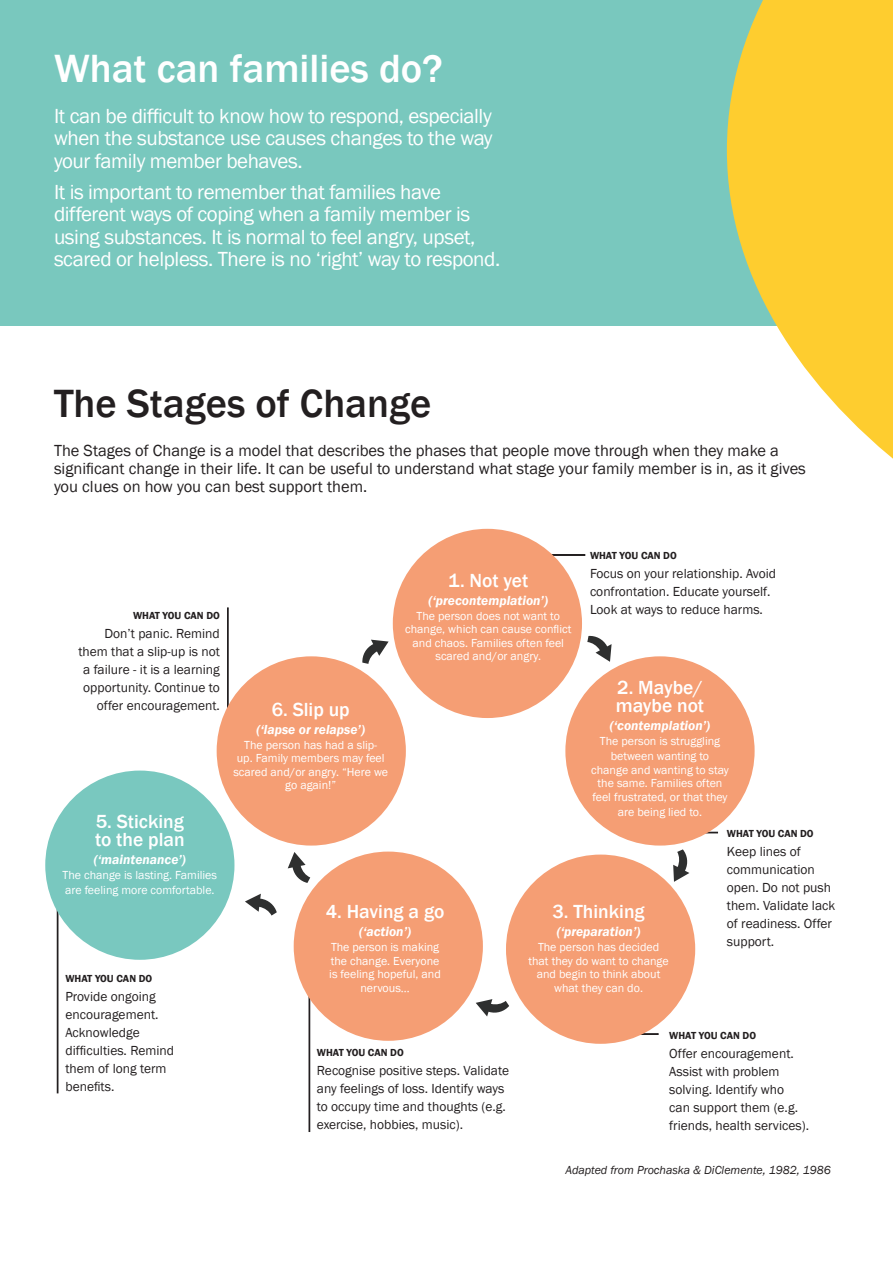
<style>
.page{position:relative;width:893px;height:1263px;background:#fff}
.page>*{position:absolute;margin:0;border:0;box-sizing:border-box;transform-origin:0 0}
.t1{font:500 40.5px "Franklin Gothic";color:#fff}
.t2{font:500 40.5px "Franklin Gothic";color:#231f20}
.t3{font:21px/22.5px "Franklin Gothic";letter-spacing:-.02em;color:#fff;text-align:justify}
.t4{font:500 19.5px/18px "Franklin Gothic";color:#fff}
.t5{font:16.5px/18px "Franklin Gothic";color:#231f20}
.t6{font:13.5px/18px "Franklin Gothic";color:#231f20}
.t7{font:italic 600 13.5px "Franklin Gothic";color:#fff}
.t8{font:12px/13.5px "Franklin Gothic";color:#fff;text-align:center}
.t9{font:italic 12px "Franklin Gothic";color:#231f20}
.t10{font:600 10.5px "Franklin Gothic";color:#231f20}
</style>
<div class="page">
<div style="left:0;top:0;width:893px;height:325px;background:#79c8be"></div>
<svg style="left:727px;top:0;width:166px;height:459px;fill:#fecd2f"></svg>
<div style="left:57px;top:890px;width:1px;height:203px;border:1px solid #231f20"></div>
<svg style="left:587px;top:635px;width:25px;height:27px"></svg>
<svg style="left:673px;top:849px;width:16px;height:33px"></svg>
<svg style="left:476px;top:999px;width:33px;height:17px"></svg>
<svg style="left:362px;top:640px;width:27px;height:24px"></svg>
<svg style="left:288px;top:852px;width:22px;height:31px"></svg>
<svg style="left:245px;top:894px;width:32px;height:21px"></svg>
<div style="left:537px;top:554px;width:48px;height:2px;border:1px solid #231f20"></div>
<div style="left:669px;top:832px;width:49px;height:1px;border:1px solid #231f20"></div>
<div style="left:610px;top:1033px;width:48px;height:2px;border:1px solid #231f20"></div>
<div style="left:309px;top:981px;width:1px;height:151px;border:1px solid #231f20"></div>
<div style="left:227px;top:607px;width:2px;height:173px;border:1px solid #231f20"></div>
<div style="left:506px;top:854px;width:189px;height:190px;background:#f59e74;border-radius:50%"></div>
<div style="left:565px;top:656px;width:190px;height:189px;background:#f59e74;border-radius:50%"></div>
<div style="left:294px;top:851px;width:189px;height:190px;background:#f59e74;border-radius:50%"></div>
<div style="left:217px;top:656px;width:189px;height:189px;background:#f59e74;border-radius:50%"></div>
<div style="left:45px;top:770px;width:189px;height:190px;background:#79c8bf;border-radius:50%"></div>
<div style="left:393px;top:529px;width:189px;height:189px;background:#f59e74;border-radius:50%"></div>
<h1 class="t1" style="left:54px;top:44px;width:390px">What can families do?</h1>
<h2 class="t3" style="left:54px;top:105px;width:440px">It can be difficult to know how to respond, especially when the substance use causes changes to the way your family member behaves.</h2>
<h2 class="t3" style="left:54px;top:181px;width:448px;text-align:left">It is important to remember that families have different ways of coping when a family member is using substances. It is normal to feel angry, upset, scared or helpless. There is no ‘right’ way to respond.</h2>
<h1 class="t2" style="left:54px;top:379px;width:379px">The Stages of Change</h1>
<p class="t5" style="left:54px;top:442px;width:753px">The Stages of Change is a model that describes the phases that people move through when they make a significant change in their life. It can be useful to understand what stage your family member is in, as it gives you clues on how you can best support them.</p>
<p class="t10" style="left:133px;top:609px;width:88px">WHAT YOU CAN DO</p>
<p class="t6" style="left:78px;top:625px;width:143px;text-align:right">Don’t panic. Remind them that a slip-up is not a failure - it is a learning opportunity. Continue to offer encouragement.</p>
<h3 class="t4" style="left:95px;top:813px;width:91px">5. Sticking to the plan</h3>
<p class="t7" style="left:94px;top:851px;width:94px">(‘maintenance’)</p>
<p class="t8" style="left:63px;top:868px;width:156px;line-height:15px;text-align:left">The change is lasting. Families are feeling more comfortable.</p>
<p class="t10" style="left:65px;top:972px;width:88px">WHAT YOU CAN DO</p>
<p class="t6" style="left:65px;top:988px;width:110px">Provide ongoing encouragement.<br>Acknowledge difficulties. Remind them of long term benefits.</p>
<h3 class="t4" style="left:272px;top:700px;width:80px">6. Slip up</h3>
<p class="t7" style="left:256px;top:720px;width:110px">(‘lapse or relapse’)</p>
<p class="t8" style="left:233px;top:738px;width:156px">The person has had a slip-<br>up. Family members may feel scared and/or angry. “Here we go again!”</p>
<h3 class="t4" style="left:448px;top:571px;width:82px">1. Not yet</h3>
<p class="t7" style="left:428px;top:591px;width:121px">(‘precontemplation’)</p>
<p class="t8" style="left:405px;top:609px;width:168px">The person does not want to change, which can cause conflict and chaos. Families often feel scared and/or angry.</p>
<p class="t10" style="left:590px;top:549px;width:88px">WHAT YOU CAN DO</p>
<p class="t6" style="left:590px;top:564px;width:188px">Focus on your relationship. Avoid confrontation. Educate yourself.<br>Look at ways to reduce harms.</p>
<h3 class="t4" style="left:616px;top:679px;width:90px">2. Maybe/ maybe not</h3>
<p class="t7" style="left:610px;top:717px;width:102px">(‘contemplation’)</p>
<p class="t8" style="left:600px;top:734px;width:122px;line-height:15px">The person is struggling between wanting to</p>
<p class="t8" style="left:591px;top:763px;width:139px">change and wanting to stay the same. Families often feel frustrated, or that they</p>
<p class="t8" style="left:618px;top:805px;width:86px">are being lied to.</p>
<h3 class="t4" style="left:326px;top:903px;width:120px">4. Having a go</h3>
<p class="t7" style="left:359px;top:923px;width:54px">(‘action’)</p>
<p class="t8" style="left:329px;top:941px;width:113px">The person is making the change. Everyone is feeling hopeful, and nervous…</p>
<p class="t10" style="left:317px;top:1046px;width:88px">WHAT YOU CAN DO</p>
<p class="t6" style="left:317px;top:1061px;width:194px">Recognise positive steps. Validate any feelings of loss. Identify ways to occupy time and thoughts (e.g. exercise, hobbies, music).</p>
<h3 class="t4" style="left:552px;top:903px;width:94px">3. Thinking</h3>
<p class="t7" style="left:557px;top:923px;width:85px">(‘preparation’)</p>
<p class="t8" style="left:528px;top:941px;width:142px">The person has decided that they do want to change and begin to think about what they can do.</p>
<p class="t10" style="left:727px;top:827px;width:88px">WHAT YOU CAN DO</p>
<p class="t6" style="left:727px;top:843px;width:110px">Keep lines of communication open. Do not push them. Validate lack of readiness. Offer support.</p>
<p class="t10" style="left:669px;top:1029px;width:88px">WHAT YOU CAN DO</p>
<p class="t6" style="left:669px;top:1044px;width:141px">Offer encouragement.<br>Assist with problem solving. Identify who<br>can support them (e.g. friends, health services).</p>
<p class="t9" style="left:565px;top:1162px;width:267px">Adapted from Prochaska &amp; DiClemente, 1982, 1986</p>
</div>
